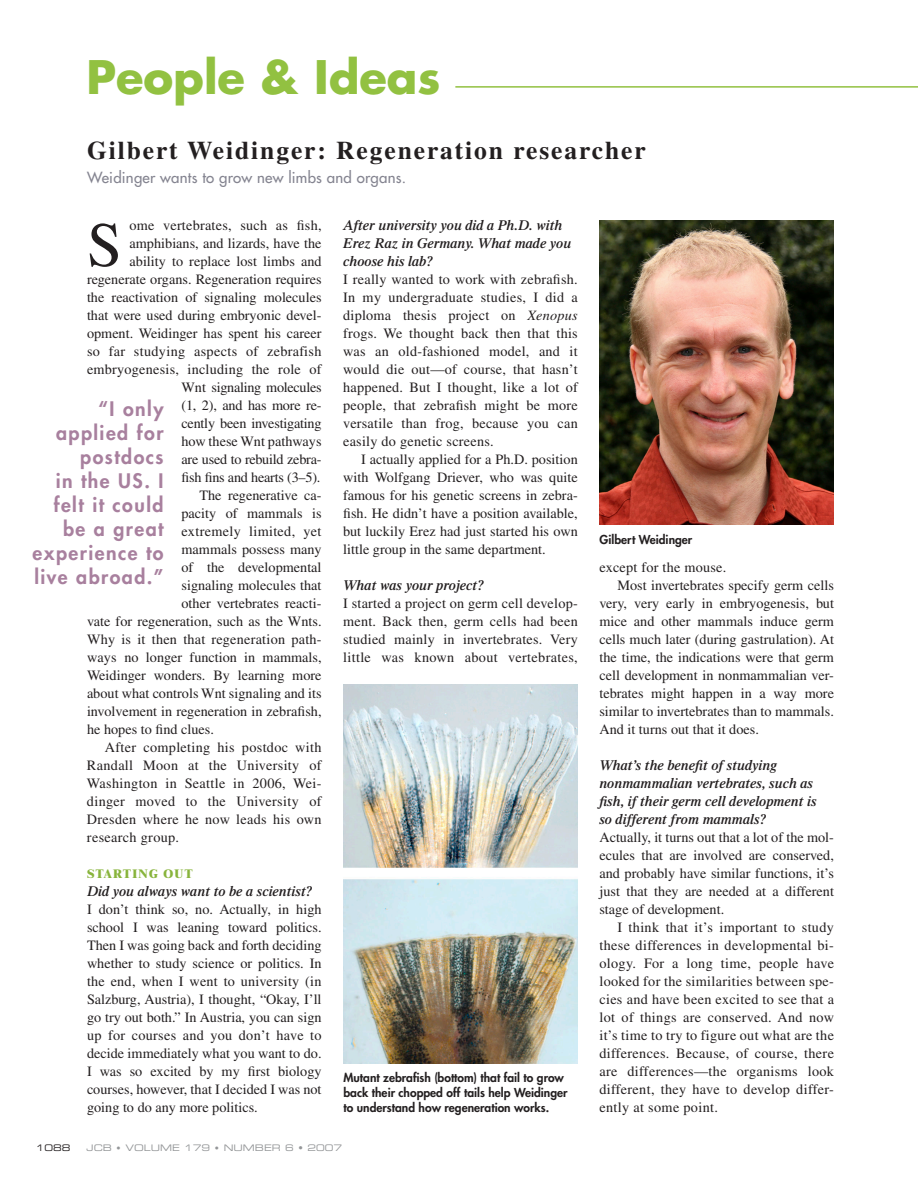
<style>
.page{position:relative;width:918px;height:1188px;background:#fff}
.page>*{position:absolute;margin:0;border:0;box-sizing:border-box;transform-origin:0 0}
.t1{font:63px "Times LT Std";color:#231f20}
.t2{font:700 45px "Futura Std";color:#92c141}
.t3{font:700 25.5px "Times LT Std";letter-spacing:.075em;color:#231f20}
.t4{font:800 19.5px/24px "Futura Std";letter-spacing:.075em;color:#a8809e;text-align:right}
.t5{font:500 15px "Futura Std";letter-spacing:.015em;color:#848490}
.t6{font:14.25px/18px "Times LT Std";color:#231f20;text-align:justify}
.t7{font:italic 600 14.25px/18px "Times LT Std";color:#231f20}
.t8{font:14.25px "Times LT Std";letter-spacing:.02em;color:#231f20}
.t9{font:14.25px "Times LT Std";letter-spacing:.025em;color:#231f20}
.t10{font:14.25px "Times LT Std";letter-spacing:-.02em;color:#231f20}
.t11{font:800 12px/15px "Futura Std";color:#231f20}
.t12{font:800 12px "Times LT Std";letter-spacing:.1em;color:#88b43c}
.t13{font:9px "Eurostile LT Std Ex 2";color:#949698}
.t14{font:9px "Eurostile LT Std Ex 2";color:#231f20}
.s1{font-style:italic}
.s2{font-size:8.25px}
</style>
<div class="page">
<hr style="left:455px;top:86px;width:463px;height:2px;background:#92c141">
<img style="left:600px;top:220px;width:234px;height:305px">
<img style="left:344px;top:684px;width:234px;height:379px">
<h2 class="t2" style="left:86px;top:56px;width:356px">People &amp; Ideas</h2>
<h3 class="t3" style="left:87px;top:141px;width:560px">Gilbert Weidinger: Regeneration researcher</h3>
<p class="t5" style="left:87px;top:170px;width:321px">Weidinger wants to grow new limbs and organs.</p>
<h1 class="t1" style="left:87px;top:221px;width:37px">S</h1>
<p class="t6" style="left:130px;top:218px;width:194px">ome vertebrates, such as fish,</p>
<p class="t6" style="left:130px;top:236px;width:194px">amphibians, and lizards, have the</p>
<p class="t6" style="left:130px;top:254px;width:194px">ability to replace lost limbs and</p>
<p class="t6" style="left:87px;top:272px;width:236px">regenerate organs. Regeneration requires</p>
<p class="t6" style="left:87px;top:290px;width:236px">the reactivation of signaling molecules</p>
<p class="t6" style="left:87px;top:308px;width:236px">that were used during embryonic devel-</p>
<p class="t6" style="left:87px;top:326px;width:236px">opment. Weidinger has spent his career</p>
<p class="t9" style="left:87px;top:346px;width:236px">so far studying aspects of zebrafish</p>
<p class="t6" style="left:87px;top:362px;width:236px">embryogenesis, including the role of</p>
<p class="t10" style="left:182px;top:382px;width:142px">Wnt signaling molecules</p>
<p class="t6" style="left:182px;top:398px;width:142px">(1, 2), and has more re-</p>
<p class="t6" style="left:182px;top:416px;width:142px">cently been investigating</p>
<p class="t6" style="left:182px;top:434px;width:142px">how these Wnt pathways</p>
<p class="t6" style="left:182px;top:452px;width:142px">are used to rebuild zebra-</p>
<p class="t6" style="left:182px;top:470px;width:140px">fish fins and hearts (3–5).</p>
<p class="t6" style="left:200px;top:488px;width:124px">The regenerative ca-</p>
<p class="t6" style="left:182px;top:506px;width:142px">pacity of mammals is</p>
<p class="t9" style="left:182px;top:526px;width:142px">extremely limited, yet</p>
<p class="t6" style="left:182px;top:542px;width:142px">mammals possess many</p>
<p class="t6" style="left:182px;top:560px;width:142px">of the developmental</p>
<p class="t6" style="left:182px;top:578px;width:142px">signaling molecules that</p>
<p class="t6" style="left:182px;top:596px;width:142px">other vertebrates reacti-</p>
<p class="t6" style="left:87px;top:614px;width:236px">vate for regeneration, such as the Wnts.</p>
<p class="t6" style="left:87px;top:632px;width:236px">Why is it then that regeneration path-</p>
<p class="t6" style="left:87px;top:650px;width:236px">ways no longer function in mammals,</p>
<p class="t6" style="left:87px;top:668px;width:236px">Weidinger wonders. By learning more</p>
<p class="t6" style="left:87px;top:686px;width:236px">about what controls Wnt signaling and its</p>
<p class="t6" style="left:87px;top:704px;width:236px">involvement in regeneration in zebrafish,</p>
<p class="t6" style="left:87px;top:722px;width:129px">he hopes to find clues.</p>
<p class="t8" style="left:105px;top:742px;width:218px">After completing his postdoc with</p>
<p class="t8" style="left:87px;top:760px;width:236px">Randall Moon at the University of</p>
<p class="t8" style="left:87px;top:778px;width:236px">Washington in Seattle in 2006, Wei-</p>
<p class="t8" style="left:87px;top:796px;width:236px">dinger moved to the University of</p>
<p class="t8" style="left:87px;top:814px;width:236px">Dresden where he now leads his own</p>
<p class="t8" style="left:87px;top:832px;width:94px">research group.</p>
<p class="t12" style="left:87px;top:869px;width:107px">STARTING OUT</p>
<p class="t7" style="left:87px;top:884px;width:228px">Did you always want to be a scientist?</p>
<p class="t6" style="left:87px;top:902px;width:236px">I don’t think so, no. Actually, in high school I was leaning toward politics.<br>Then I was going back and forth deciding whether to study science or politics. In the end, when I went to university (in Salzburg, Austria), I thought, “Okay, I’ll go try out both.” In Austria, you can sign up for courses and you don’t have to decide immediately what you want to do.<br>I was so excited by my first biology courses, however, that I decided I was not going to do any more politics.</p>
<h3 class="t4" style="left:33px;top:399px;width:132px">“I only applied for postdocs<br>in the US. I felt it could be a great experience to live abroad.”</h3>
<p class="t7" style="left:343px;top:218px;width:230px">After university you did a Ph.D. with<br>Erez Raz in Germany. What made you choose his lab?</p>
<p class="t6" style="left:343px;top:272px;width:236px">I really wanted to work with zebrafish.<br>In my undergraduate studies, I did a diploma thesis project on <span class="s1">Xenopus </span>frogs. We thought back then that this was an old-fashioned model, and it would die out—of course, that hasn’t happened. But I thought, like a lot of people, that zebrafish might be more versatile than frog, because you can easily do genetic screens.</p>
<p class="t6" style="left:343px;top:452px;width:236px;text-indent:18px">I actually applied for a Ph.D. position with Wolfgang Driever, who was quite famous for his genetic screens in zebra&shy;fish. He didn’t have a position available, but luckily Erez had just started his own little group in the same department.</p>
<p class="t7" style="left:343px;top:578px;width:143px">What was your project?</p>
<p class="t6" style="left:343px;top:596px;width:236px">I started a project on germ cell develop&shy;ment. Back then, germ cells had been studied mainly in invertebrates. Very little was known about vertebrates,</p>
<p class="t11" style="left:344px;top:1071px;width:226px">Mutant zebrafish (bottom) that fail to grow back their chopped off tails help Weidinger to understand how regeneration works.</p>
<p class="t14" style="left:36px;top:1144px;width:36px">1088</p>
<p class="t13" style="left:87px;top:1144px;width:257px">JCB <span class="s2">•</span> VOLUME 179 <span class="s2">•</span> NUMBER 6 • 2007</p>
<p class="t11" style="left:600px;top:532px;width:94px">Gilbert Weidinger</p>
<p class="t6" style="left:599px;top:560px;width:129px">except for the mouse.</p>
<p class="t6" style="left:617px;top:578px;width:218px">Most invertebrates specify germ cells</p>
<p class="t6" style="left:599px;top:596px;width:236px">very, very early in embryogenesis, but</p>
<p class="t6" style="left:599px;top:614px;width:236px">mice and other mammals induce germ</p>
<p class="t6" style="left:599px;top:632px;width:236px">cells much later (during gastrulation). At</p>
<p class="t6" style="left:599px;top:650px;width:236px">the time, the indications were that germ</p>
<p class="t6" style="left:599px;top:668px;width:236px">cell development in nonmammalian ver-</p>
<p class="t6" style="left:599px;top:686px;width:236px">tebrates might happen in a way more</p>
<p class="t6" style="left:599px;top:704px;width:236px">similar to invertebrates than to mammals.</p>
<p class="t6" style="left:599px;top:722px;width:161px">And it turns out that it does.</p>
<p class="t7" style="left:599px;top:758px;width:219px">What’s the benefit of studying nonmammalian vertebrates, such as fish, if their germ cell development is so different from mammals?</p>
<p class="t6" style="left:599px;top:830px;width:236px">Actually, it turns out that a lot of the mol&shy;ecules that are involved are conserved, and probably have similar functions, it’s just that they are needed at a different stage of development.</p>
<p class="t6" style="left:599px;top:920px;width:236px;text-indent:18px">I think that it’s important to study these differences in developmental bi&shy;ology. For a long time, people have looked for the similarities between spe&shy;cies and have been excited to see that a lot of things are conserved. And now it’s time to try to figure out what are the differences. Because, of course, there are differences—the organisms look different, they have to develop differ&shy;ently at some point.</p>
</div>
